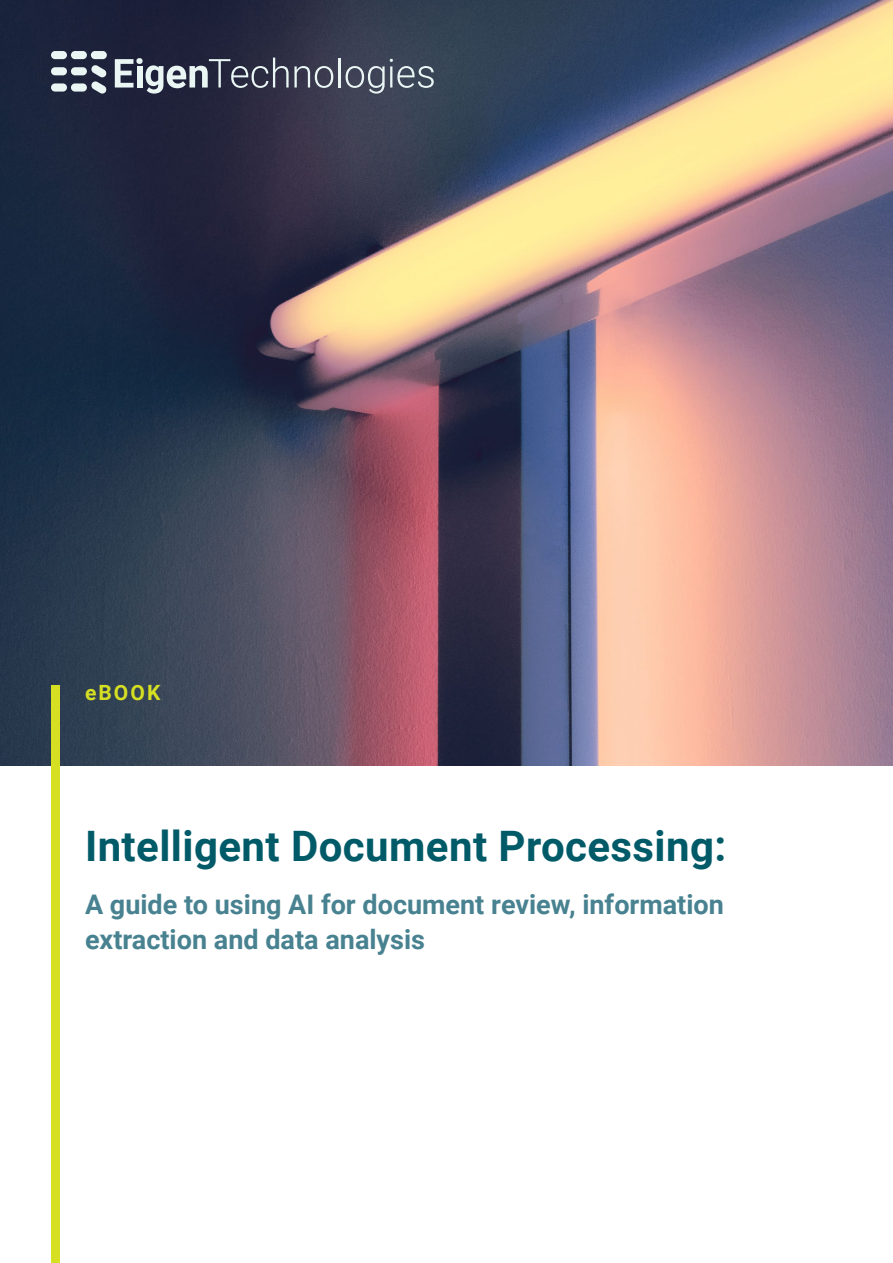
<style>
.page{position:relative;width:893px;height:1263px;background:#fff}
.page>*{position:absolute;margin:0;border:0;box-sizing:border-box;transform-origin:0 0}
.t1{font:700 42px "Roboto";letter-spacing:.01em;color:#005a68}
.t2{font:700 27px/34.5px "Roboto";color:#488291}
.t3{font:700 21px "Roboto";letter-spacing:.1em;color:#d7df23}
</style>
<div class="page">
<img style="left:0;top:0;width:893px;height:765px">
<div style="left:51px;top:51px;width:16px;height:8px;background:#e9f6f4;border-radius:4px"></div>
<div style="left:51px;top:67px;width:16px;height:8px;background:#e9f6f4;border-radius:4px"></div>
<div style="left:51px;top:83px;width:16px;height:9px;background:#e9f6f4;border-radius:4px"></div>
<div style="left:71px;top:51px;width:16px;height:8px;background:#e9f6f4;border-radius:4px"></div>
<div style="left:71px;top:67px;width:16px;height:8px;background:#e9f6f4;border-radius:4px"></div>
<div style="left:71px;top:83px;width:16px;height:9px;background:#e9f6f4;border-radius:4px"></div>
<div style="left:91px;top:51px;width:16px;height:8px;background:#e9f6f4;border-radius:4px"></div>
<svg style="left:91px;top:65px;width:16px;height:29px"></svg>
<hr style="left:338px;top:58px;width:3px;height:30px;background:#e9f6f4">
<svg style="left:346px;top:59px;width:88px;height:35px;background:#5e6675"></svg>
<svg style="left:115px;top:58px;width:218px;height:36px;background:#5b6070"></svg>
<div style="left:51px;top:685px;width:9px;height:578px;background:#d7df23"></div>
<p class="t3" style="left:85px;top:678px;width:77px">eBOOK</p>
<h1 class="t1" style="left:85px;top:816px;width:643px">Intelligent Document Processing:</h1>
<p class="t2" style="left:85px;top:886px;width:640px">A guide to using AI for document review, information extraction and data analysis</p>
</div>
